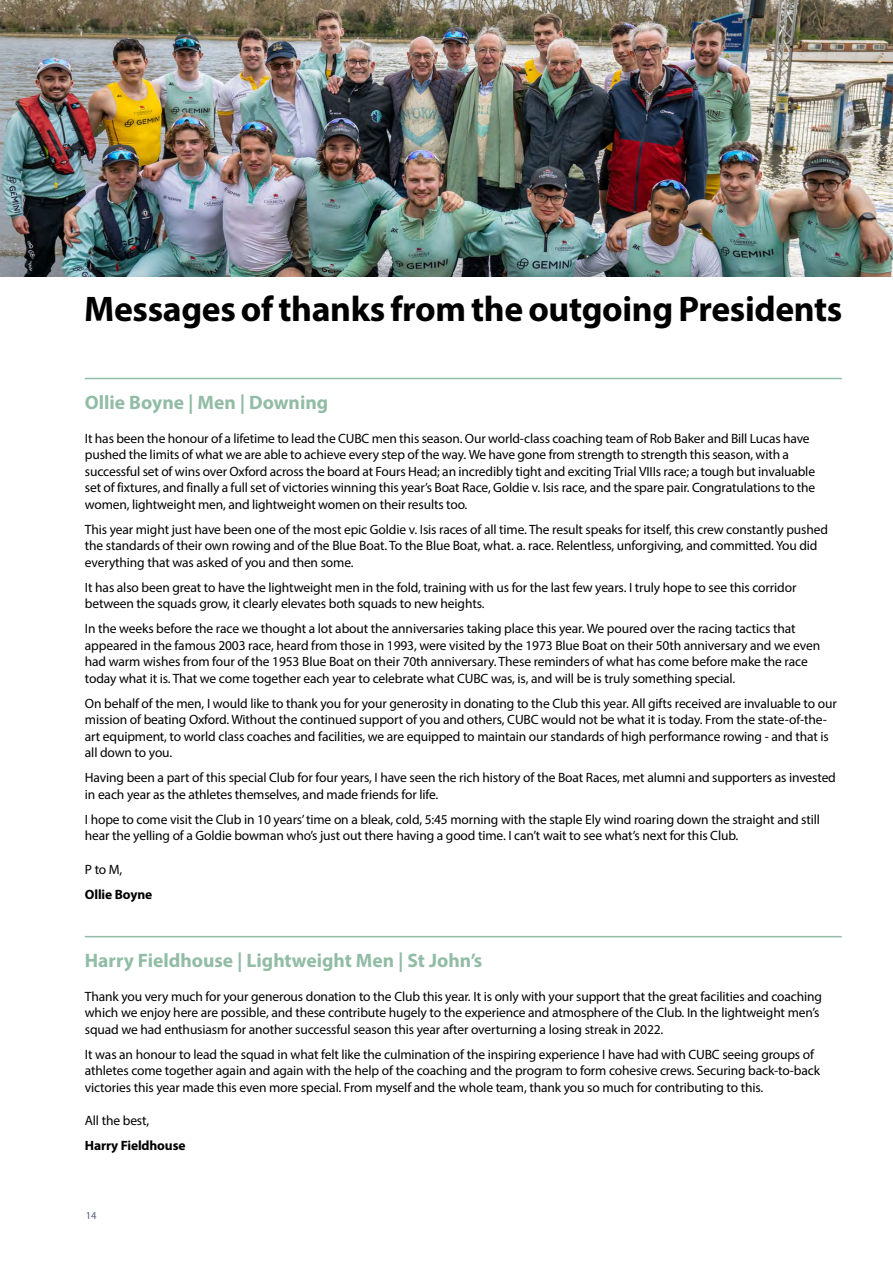
<style>
.page{position:relative;width:893px;height:1263px;background:#fff}
.page>*{position:absolute;margin:0;border:0;box-sizing:border-box;transform-origin:0 0}
.t1{font:700 35.7px "Myriad Pro";letter-spacing:-.01em;color:#000}
.t2{font:700 19.5px "Myriad Pro";color:#92bca5}
.t3{font:13.5px/16.5px "Myriad Pro";letter-spacing:-.01em;color:#000}
.t4{font:700 13.5px "Myriad Pro";letter-spacing:-.01em;color:#000}
.t5{font:10.5px "Myriad Pro";color:#546072}
</style>
<div class="page">
<img style="left:0;top:0;width:893px;height:276px">
<hr style="left:85px;top:378px;width:757px;height:1px;background:#92bca5">
<hr style="left:85px;top:936px;width:757px;height:1px;background:#92bca5">
<h1 class="t1" style="left:84px;top:286px;width:760px">Messages of thanks from the outgoing Presidents</h1>
<h2 class="t2" style="left:85px;top:390px;width:245px">Ollie Boyne | Men | Downing</h2>
<p class="t3" style="left:85px;top:430px;width:732px">It has been the honour of a lifetime to lead the CUBC men this season. Our world-class coaching team of Rob Baker and Bill Lucas have pushed the limits of what we are able to achieve every step of the way. We have gone from strength to strength this season, with a successful set of wins over Oxford across the board at Fours Head; an incredibly tight and exciting Trial VIIIs race; a tough but invaluable set of fixtures, and finally a full set of victories winning this year’s Boat Race, Goldie v. Isis race, and the spare pair. Congratulations to the women, lightweight men, and lightweight women on their results too.</p>
<p class="t3" style="left:85px;top:521px;width:745px">This year might just have been one of the most epic Goldie v. Isis races of all time. The result speaks for itself, this crew constantly pushed the standards of their own rowing and of the Blue Boat. To the Blue Boat, what. a. race. Relentless, unforgiving, and committed. You did everything that was asked of you and then some.</p>
<p class="t3" style="left:85px;top:579px;width:713px">It has also been great to have the lightweight men in the fold, training with us for the last few years. I truly hope to see this corridor between the squads grow, it clearly elevates both squads to new heights.</p>
<p class="t3" style="left:85px;top:620px;width:737px">In the weeks before the race we thought a lot about the anniversaries taking place this year. We poured over the racing tactics that appeared in the famous 2003 race, heard from those in 1993, were visited by the 1973 Blue Boat on their 50th anniversary and we even had warm wishes from four of the 1953 Blue Boat on their 70th anniversary. These reminders of what has come before make the race today what it is. That we come together each year to celebrate what CUBC was, is, and will be is truly something special.</p>
<p class="t3" style="left:85px;top:694px;width:753px">On behalf of the men, I would like to thank you for your generosity in donating to the Club this year. All gifts received are invaluable to our mission of beating Oxford. Without the continued support of you and others, CUBC would not be what it is today. From the state-of-the&shy;art equipment, to world class coaches and facilities, we are equipped to maintain our standards of high performance rowing - and that is all down to you.</p>
<p class="t3" style="left:85px;top:769px;width:752px">Having been a part of this special Club for four years, I have seen the rich history of the Boat Races, met alumni and supporters as invested in each year as the athletes themselves, and made friends for life.</p>
<p class="t3" style="left:85px;top:810px;width:737px">I hope to come visit the Club in 10 years’ time on a bleak, cold, 5:45 morning with the staple Ely wind roaring down the straight and still hear the yelling of a Goldie bowman who’s just out there having a good time. I can’t wait to see what’s next for this Club.</p>
<p class="t3" style="left:85px;top:860px;width:39px">P to M,</p>
<p class="t4" style="left:85px;top:885px;width:69px">Ollie Boyne</p>
<h2 class="t2" style="left:85px;top:948px;width:399px">Harry Fieldhouse | Lightweight Men | St John’s</h2>
<p class="t3" style="left:85px;top:988px;width:739px">Thank you very much for your generous donation to the Club this year. It is only with your support that the great facilities and coaching which we enjoy here are possible, and these contribute hugely to the experience and atmosphere of the Club. In the lightweight men’s squad we had enthusiasm for another successful season this year after overturning a losing streak in 2022.</p>
<p class="t3" style="left:85px;top:1046px;width:737px">It was an honour to lead the squad in what felt like the culmination of the inspiring experience I have had with CUBC seeing groups of athletes come together again and again with the help of the coaching and the program to form cohesive crews. Securing back-to-back victories this year made this even more special. From myself and the whole team, thank you so much for contributing to this.</p>
<p class="t3" style="left:85px;top:1112px;width:66px">All the best,</p>
<p class="t4" style="left:85px;top:1137px;width:102px">Harry Fieldhouse</p>
<p class="t5" style="left:86px;top:1209px;width:12px">14</p>
</div>
